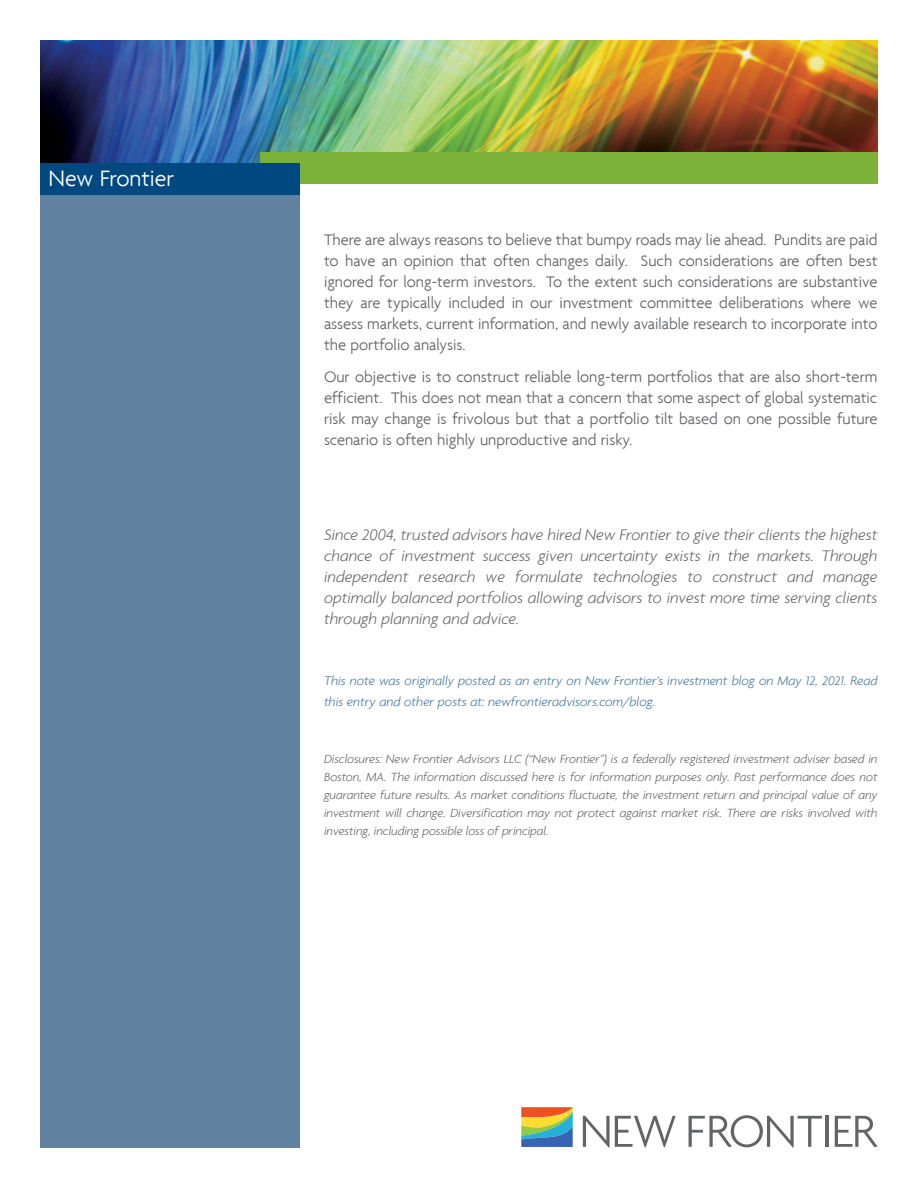
<style>
.page{position:relative;width:918px;height:1188px;background:#fff}
.page>*{position:absolute;margin:0;border:0;box-sizing:border-box;transform-origin:0 0}
.t1{font:300 24px "Agenda";color:#fff}
.t2{font:300 16.5px/21px "Agenda";color:#636466;text-align:justify}
.t3{font:italic 300 16.5px/21px "Agenda";color:#636466;text-align:justify}
.t4{font:italic 300 13.5px/21px "Agenda";color:#4076a0}
.t5{font:italic 300 12.75px/18px "Agenda";letter-spacing:-.005em;color:#636466;text-align:justify}
</style>
<div class="page">
<div style="left:40px;top:162px;width:260px;height:986px;background:#6082a0"></div>
<svg style="left:583px;top:1116px;width:93px;height:32px"></svg>
<svg style="left:689px;top:1115px;width:133px;height:33px"></svg>
<hr style="left:826px;top:1116px;width:3px;height:31px;background:#636466">
<svg style="left:835px;top:1116px;width:43px;height:31px"></svg>
<svg style="left:521px;top:1108px;width:52px;height:39px;background:#8f9779"></svg>
<img style="left:40px;top:40px;width:838px;height:123px">
<div style="left:260px;top:152px;width:618px;height:32px;background:#7bb138"></div>
<div style="left:40px;top:163px;width:260px;height:32px;background:#004880"></div>
<h1 class="t1" style="left:48px;top:164px;width:127px">New Frontier</h1>
<p class="t2" style="left:324px;top:229px;width:555px">There are always reasons to believe that bumpy roads may lie ahead. Pundits are paid to have an opinion that often changes daily. Such considerations are often best ignored for long-term investors. To the extent such considerations are substantive they are typically included in our investment committee deliberations where we assess markets, current information, and newly available research to incorporate into the portfolio analysis.</p>
<p class="t2" style="left:324px;top:366px;width:555px">Our objective is to construct reliable long-term portfolios that are also short-term efficient. This does not mean that a concern that some aspect of global systematic risk may change is frivolous but that a portfolio tilt based on one possible future scenario is often highly unproductive and risky.</p>
<p class="t3" style="left:324px;top:524px;width:555px">Since 2004, trusted advisors have hired New Frontier to give their clients the highest chance of investment success given uncertainty exists in the markets. Through independent research we formulate technologies to construct and manage optimally balanced portfolios allowing advisors to invest more time serving clients through planning and advice.</p>
<p class="t4" style="left:324px;top:670px;width:555px">This note was originally posted as an entry on New Frontier's investment blog on May 12, 2021. Read this entry and other posts at: newfrontieradvisors.com/blog.</p>
<p class="t5" style="left:324px;top:750px;width:555px">Disclosures: New Frontier Advisors LLC (“New Frontier”) is a federally registered investment adviser based in Boston, MA. The information discussed here is for information purposes only. Past performance does not guarantee future results. As market conditions fluctuate, the investment return and principal value of any investment will change. Diversification may not protect against market risk. There are risks involved with investing, including possible loss of principal.</p>
</div>
